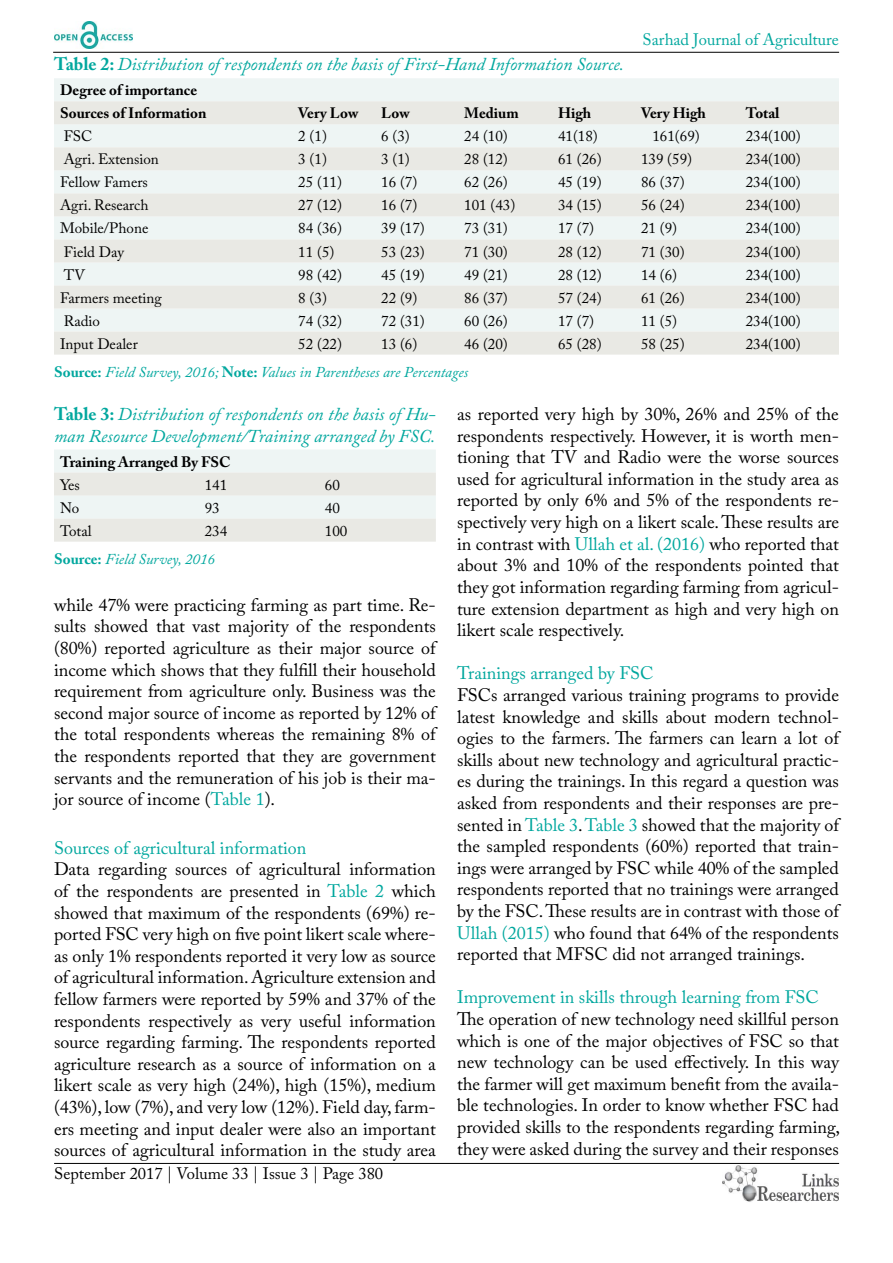
<style>
.page{position:relative;width:893px;height:1263px;background:#fff}
.page>*{position:absolute;margin:0;border:0;box-sizing:border-box;transform-origin:0 0}
.t1{font:18px/21.6px "Adobe Caslon Pro";color:#000;text-align:justify}
.t2{font:italic 18px/21.6px "Adobe Caslon Pro";color:#00a79e}
.t3{font:18px "Adobe Caslon Pro";color:#00a79e}
.t4{font:16.5px "Adobe Caslon Pro";color:#000}
.t5{font:16.5px "Adobe Caslon Pro";color:#00a79e}
.t6{font:15px "Adobe Caslon Pro";color:#000}
.t7{font:700 15px/23px "Adobe Caslon Pro";color:#000}
.t8{font:italic 15px "Adobe Caslon Pro";color:#00a79e}
.s1{font-weight:700;font-style:normal}
.s2{color:#00a79e}
</style>
<div class="page">
<hr style="left:53px;top:52px;width:786px;height:1px;background:#000">
<hr style="left:54px;top:1163px;width:785px;height:1px;background:#000">
<img style="left:722px;top:1166px;width:117px;height:36px">
<img style="left:54px;top:22px;width:78px;height:27px">
<div style="left:54px;top:78px;width:785px;height:23px;background:#eef5f4"></div>
<svg style="left:54px;top:101px;width:785px;height:254px;background:#ebeeeb"></svg>
<svg style="left:54px;top:450px;width:382px;height:92px;background:#ebefec"></svg>
<p class="t5" style="left:643px;top:30px;width:198px">Sarhad Journal of Agriculture</p>
<p class="t2" style="left:54px;top:53px;width:572px"><span class="s1">Table 2:</span> Distribution of respondents on the basis of First-Hand Information Source.</p>
<p class="t7" style="left:60px;top:79px;width:148px">Degree of importance<br>Sources of Information</p>
<p class="t7" style="left:298px;top:102px;width:62px">Very Low</p>
<p class="t7" style="left:381px;top:102px;width:30px">Low</p>
<p class="t7" style="left:464px;top:102px;width:56px">Medium</p>
<p class="t7" style="left:558px;top:102px;width:35px">High</p>
<p class="t7" style="left:641px;top:102px;width:66px">Very High</p>
<p class="t7" style="left:746px;top:102px;width:35px">Total</p>
<p class="t6" style="left:64px;top:127px;width:30px">FSC</p>
<p class="t6" style="left:298px;top:127px;width:30px">2 (1)</p>
<p class="t6" style="left:381px;top:127px;width:30px">6 (3)</p>
<p class="t6" style="left:464px;top:127px;width:45px">24 (10)</p>
<p class="t6" style="left:558px;top:127px;width:41px">41(18)</p>
<p class="t6" style="left:652px;top:127px;width:49px">161(69)</p>
<p class="t6" style="left:746px;top:127px;width:56px">234(100)</p>
<p class="t6" style="left:64px;top:150px;width:97px">Agri. Extension</p>
<p class="t6" style="left:298px;top:150px;width:30px">3 (1)</p>
<p class="t6" style="left:381px;top:150px;width:30px">3 (1)</p>
<p class="t6" style="left:464px;top:150px;width:45px">28 (12)</p>
<p class="t6" style="left:558px;top:150px;width:45px">61 (26)</p>
<p class="t6" style="left:641px;top:150px;width:53px">139 (59)</p>
<p class="t6" style="left:746px;top:150px;width:56px">234(100)</p>
<p class="t6" style="left:60px;top:173px;width:89px">Fellow Famers</p>
<p class="t6" style="left:298px;top:173px;width:45px">25 (11)</p>
<p class="t6" style="left:381px;top:173px;width:38px">16 (7)</p>
<p class="t6" style="left:464px;top:173px;width:45px">62 (26)</p>
<p class="t6" style="left:558px;top:173px;width:45px">45 (19)</p>
<p class="t6" style="left:641px;top:173px;width:45px">86 (37)</p>
<p class="t6" style="left:746px;top:173px;width:56px">234(100)</p>
<p class="t6" style="left:60px;top:196px;width:90px">Agri. Research</p>
<p class="t6" style="left:298px;top:196px;width:45px">27 (12)</p>
<p class="t6" style="left:381px;top:196px;width:38px">16 (7)</p>
<p class="t6" style="left:464px;top:196px;width:53px">101 (43)</p>
<p class="t6" style="left:558px;top:196px;width:45px">34 (15)</p>
<p class="t6" style="left:641px;top:196px;width:45px">56 (24)</p>
<p class="t6" style="left:746px;top:196px;width:56px">234(100)</p>
<p class="t6" style="left:60px;top:219px;width:90px">Mobile/Phone</p>
<p class="t6" style="left:298px;top:219px;width:45px">84 (36)</p>
<p class="t6" style="left:381px;top:219px;width:45px">39 (17)</p>
<p class="t6" style="left:464px;top:219px;width:45px">73 (31)</p>
<p class="t6" style="left:558px;top:219px;width:38px">17 (7)</p>
<p class="t6" style="left:641px;top:219px;width:38px">21 (9)</p>
<p class="t6" style="left:746px;top:219px;width:56px">234(100)</p>
<p class="t6" style="left:64px;top:243px;width:62px">Field Day</p>
<p class="t6" style="left:298px;top:243px;width:38px">11 (5)</p>
<p class="t6" style="left:381px;top:243px;width:45px">53 (23)</p>
<p class="t6" style="left:464px;top:243px;width:45px">71 (30)</p>
<p class="t6" style="left:558px;top:243px;width:45px">28 (12)</p>
<p class="t6" style="left:641px;top:243px;width:45px">71 (30)</p>
<p class="t6" style="left:746px;top:243px;width:56px">234(100)</p>
<p class="t6" style="left:64px;top:266px;width:23px">TV</p>
<p class="t6" style="left:298px;top:266px;width:45px">98 (42)</p>
<p class="t6" style="left:381px;top:266px;width:45px">45 (19)</p>
<p class="t6" style="left:464px;top:266px;width:45px">49 (21)</p>
<p class="t6" style="left:558px;top:266px;width:45px">28 (12)</p>
<p class="t6" style="left:641px;top:266px;width:38px">14 (6)</p>
<p class="t6" style="left:746px;top:266px;width:56px">234(100)</p>
<p class="t6" style="left:60px;top:289px;width:103px">Farmers meeting</p>
<p class="t6" style="left:298px;top:289px;width:30px">8 (3)</p>
<p class="t6" style="left:381px;top:289px;width:38px">22 (9)</p>
<p class="t6" style="left:464px;top:289px;width:45px">86 (37)</p>
<p class="t6" style="left:558px;top:289px;width:45px">57 (24)</p>
<p class="t6" style="left:641px;top:289px;width:45px">61 (26)</p>
<p class="t6" style="left:746px;top:289px;width:56px">234(100)</p>
<p class="t6" style="left:64px;top:312px;width:38px">Radio</p>
<p class="t6" style="left:298px;top:312px;width:45px">74 (32)</p>
<p class="t6" style="left:381px;top:312px;width:45px">72 (31)</p>
<p class="t6" style="left:464px;top:312px;width:45px">60 (26)</p>
<p class="t6" style="left:558px;top:312px;width:38px">17 (7)</p>
<p class="t6" style="left:641px;top:312px;width:38px">11 (5)</p>
<p class="t6" style="left:746px;top:312px;width:56px">234(100)</p>
<p class="t6" style="left:60px;top:335px;width:79px">Input Dealer</p>
<p class="t6" style="left:298px;top:335px;width:45px">52 (22)</p>
<p class="t6" style="left:381px;top:335px;width:38px">13 (6)</p>
<p class="t6" style="left:464px;top:335px;width:45px">46 (20)</p>
<p class="t6" style="left:558px;top:335px;width:45px">65 (28)</p>
<p class="t6" style="left:641px;top:335px;width:45px">58 (25)</p>
<p class="t6" style="left:746px;top:335px;width:56px">234(100)</p>
<p class="t8" style="left:54px;top:363px;width:416px"><span class="s1">Source:</span> Field Survey, 2016; <span class="s1">Note:</span> Values in Parentheses are Percentages</p>
<p class="t2" style="left:54px;top:403px;width:383px"><span class="s1">Table 3:</span> Distribution of respondents on the basis of Hu&shy;man Resource Development/Training arranged by FSC.</p>
<p class="t7" style="left:60px;top:450px;width:172px">Training Arranged By FSC</p>
<p class="t6" style="left:60px;top:476px;width:21px">Yes</p>
<p class="t6" style="left:205px;top:476px;width:24px">141</p>
<p class="t6" style="left:325px;top:476px;width:16px">60</p>
<p class="t6" style="left:60px;top:499px;width:21px">No</p>
<p class="t6" style="left:205px;top:499px;width:16px">93</p>
<p class="t6" style="left:325px;top:499px;width:16px">40</p>
<p class="t6" style="left:60px;top:522px;width:33px">Total</p>
<p class="t6" style="left:205px;top:522px;width:24px">234</p>
<p class="t6" style="left:325px;top:522px;width:24px">100</p>
<p class="t8" style="left:54px;top:550px;width:163px"><span class="s1">Source:</span> Field Survey, 2016</p>
<p class="t1" style="left:54px;top:594px;width:383px">while 47% were practicing farming as part time. Re&shy;sults showed that vast majority of the respondents (80%) reported agriculture as their major source of income which shows that they fulfill their household requirement from agriculture only. Business was the second major source of income as reported by 12% of the total respondents whereas the remaining 8% of the respondents reported that they are government servants and the remuneration of his job is their ma&shy;jor source of income (<span class="s2">Table 1</span>).</p>
<p class="t3" style="left:54px;top:837px;width:254px">Sources of agricultural information</p>
<p class="t1" style="left:54px;top:858px;width:383px">Data regarding sources of agricultural information of the respondents are presented in <span class="s2">Table 2</span> which showed that maximum of the respondents (69%) re&shy;ported FSC very high on five point likert scale where&shy;as only 1% respondents reported it very low as source of agricultural information. Agriculture extension and fellow farmers were reported by 59% and 37% of the respondents respectively as very useful information source regarding farming. The respondents reported agriculture research as a source of information on a likert scale as very high (24%), high (15%), medium (43%), low (7%), and very low (12%). Field day, farm&shy;ers meeting and input dealer were also an important sources of agricultural information in the study area</p>
<p class="t1" style="left:457px;top:403px;width:383px">as reported very high by 30%, 26% and 25% of the respondents respectively. However, it is worth men&shy;tioning that TV and Radio were the worse sources used for agricultural information in the study area as reported by only 6% and 5% of the respondents re&shy;spectively very high on a likert scale. These results are in contrast with <span class="s2">Ullah et al. (2016)</span> who reported that about 3% and 10% of the respondents pointed that they got information regarding farming from agricul&shy;ture extension department as high and very high on likert scale respectively.</p>
<p class="t3" style="left:457px;top:662px;width:198px">Trainings arranged by FSC</p>
<p class="t1" style="left:457px;top:684px;width:383px">FSCs arranged various training programs to provide latest knowledge and skills about modern technol&shy;ogies to the farmers. The farmers can learn a lot of skills about new technology and agricultural practic&shy;es during the trainings. In this regard a question was asked from respondents and their responses are pre&shy;sented in <span class="s2">Table 3</span>. <span class="s2">Table 3</span> showed that the majority of the sampled respondents (60%) reported that train&shy;ings were arranged by FSC while 40% of the sampled respondents reported that no trainings were arranged by the FSC. These results are in contrast with those of <span class="s2">Ullah (2015)</span> who found that 64% of the respondents reported that MFSC did not arranged trainings.</p>
<p class="t3" style="left:457px;top:986px;width:363px">Improvement in skills through learning from FSC</p>
<p class="t1" style="left:457px;top:1008px;width:385px">The operation of new technology need skillful person which is one of the major objectives of FSC so that new technology can be used effectively. In this way the farmer will get maximum benefit from the availa&shy;ble technologies. In order to know whether FSC had provided skills to the respondents regarding farming, they were asked during the survey and their responses</p>
<p class="t4" style="left:54px;top:1164px;width:331px">September 2017 | Volume 33 | Issue 3 | Page 380</p>
</div>
